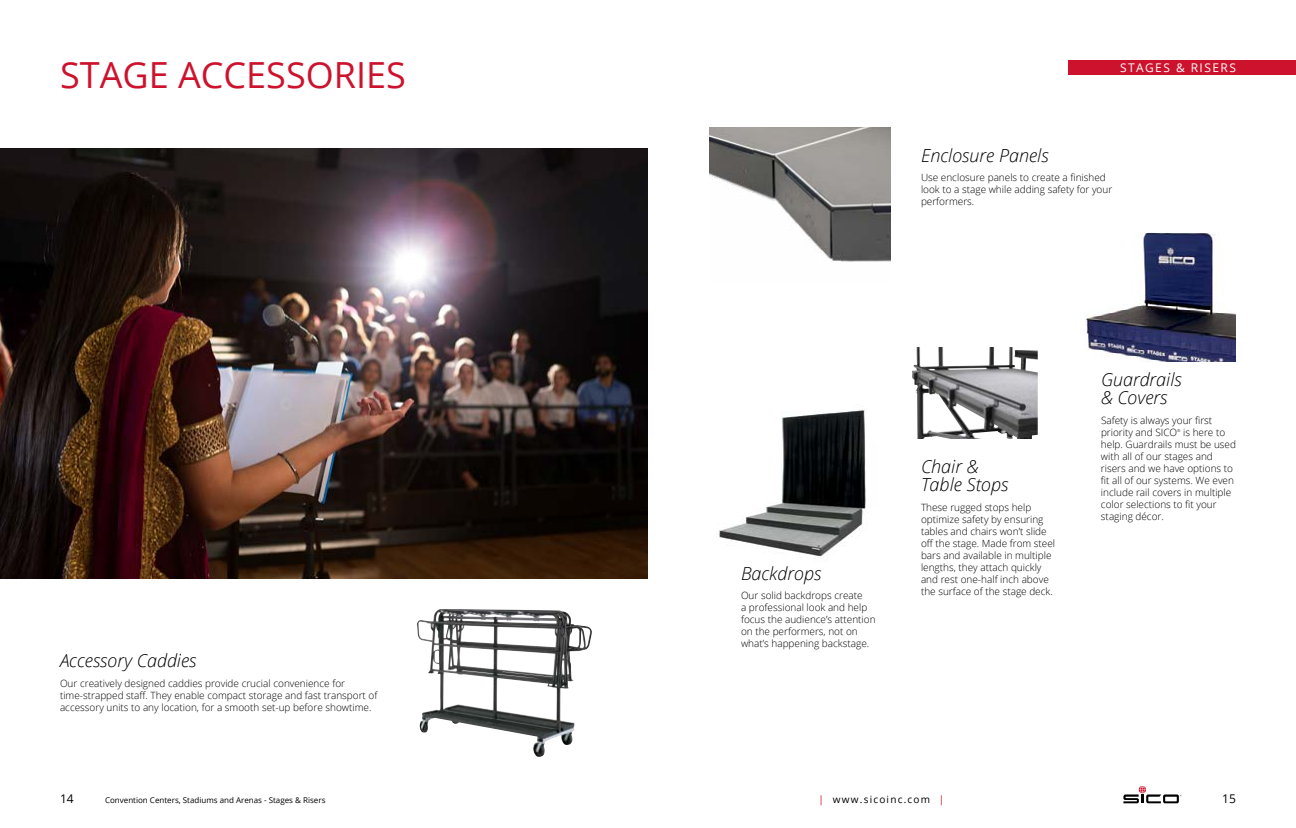
<style>
.page{position:relative;width:1296px;height:828px;background:#fff}
.page>*{position:absolute;margin:0;border:0;box-sizing:border-box;transform-origin:0 0}
.t1{font:36px "Open Sans";color:#cd122d}
.t2{font:italic 300 18px/18px "Open Sans";color:#000}
.t3{font:12px "Open Sans";letter-spacing:.12em;color:#fff}
.t4{font:12px "Open Sans";color:#000}
.t5{font:300 10px/12px "Open Sans";color:#000}
.t6{font:10px "Open Sans";letter-spacing:.12em;color:#000}
.t7{font:8px "Open Sans";color:#000}
.t8{font:300 4px "Open Sans";color:#000}
.s1{color:#cd122d}
</style>
<div class="page">
<svg style="left:1123px;top:786px;width:59px;height:17px"></svg>
<div style="left:1068px;top:60px;width:228px;height:15px;background:#cd122d"></div>
<img style="left:718px;top:410px;width:148px;height:147px">
<img style="left:1085px;top:232px;width:151px;height:129px">
<img style="left:417px;top:609px;width:175px;height:148px">
<img style="left:912px;top:347px;width:126px;height:92px">
<img style="left:0;top:149px;width:648px;height:430px">
<img style="left:709px;top:127px;width:182px;height:135px">
<h1 class="t1" style="left:60px;top:50px;width:347px">STAGE ACCESSORIES</h1>
<h2 class="t2" style="left:60px;top:651px;width:138px">Accessory Caddies</h2>
<p class="t5" style="left:60px;top:677px;width:319px">Our creatively designed caddies provide crucial convenience for time-strapped staff. They enable compact storage and fast transport of accessory units to any location, for a smooth set-up before showtime.</p>
<p class="t3" style="left:1120px;top:59px;width:118px">STAGES &amp; RISERS</p>
<h2 class="t2" style="left:921px;top:145px;width:129px">Enclosure Panels</h2>
<p class="t5" style="left:921px;top:171px;width:193px">Use enclosure panels to create a finished look to a stage while adding safety for your performers.</p>
<h2 class="t2" style="left:741px;top:563px;width:82px">Backdrops</h2>
<p class="t5" style="left:741px;top:589px;width:136px">Our solid backdrops create<br>a professional look and help focus the audience’s attention on the performers, not on what’s happening backstage.</p>
<h2 class="t2" style="left:921px;top:457px;width:89px">Chair &amp;<br>Table Stops</h2>
<p class="t5" style="left:921px;top:501px;width:136px">These rugged stops help optimize safety by ensuring tables and chairs won’t slide off the stage. Made from steel bars and available in multiple lengths, they attach quickly and rest one-half inch above the surface of the stage deck.</p>
<h2 class="t2" style="left:1101px;top:370px;width:82px">Guardrails &amp; Covers</h2>
<p class="t5" style="left:1101px;top:414px;width:113px">Safety is always your first priority and SICO</p>
<p class="t5" style="left:1101px;top:426px;width:137px;text-indent:82px">is here to help. Guardrails must be used with all of our stages and risers and we have options to fit all of our systems. We even include rail covers in multiple color selections to fit your staging décor.</p>
<p class="t8" style="left:1177px;top:427px;width:5px">®</p>
<p class="t4" style="left:60px;top:791px;width:15px">14</p>
<p class="t7" style="left:105px;top:795px;width:222px">Convention Centers, Stadiums and Arenas - Stages &amp; Risers</p>
<p class="t6" style="left:819px;top:793px;width:127px"><span class="s1">|</span> www.sicoinc.com <span class="s1">|</span></p>
<p class="t4" style="left:1222px;top:791px;width:15px">15</p>
</div>
